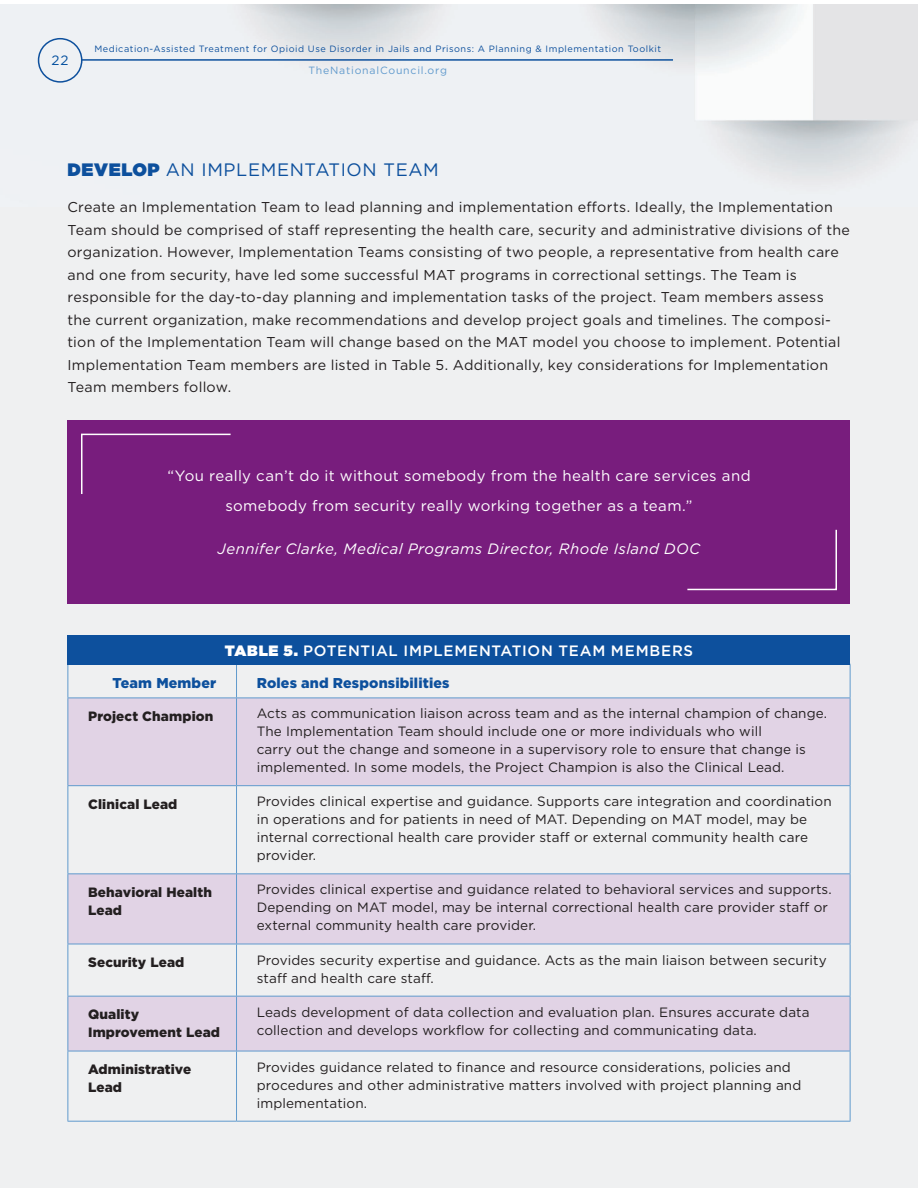
<style>
.page{position:relative;width:918px;height:1188px;background:#fff}
.page>*{position:absolute;margin:0;border:0;box-sizing:border-box;transform-origin:0 0}
.t1{font:18px "Gotham";letter-spacing:.035em;color:#0d509d}
.t2{font:15px/30px "Gotham";letter-spacing:.025em;color:#fff;text-align:center}
.t3{font:italic 15px "Gotham";letter-spacing:.025em;color:#fff}
.t4{font:500 15px "Gotham";letter-spacing:.045em;color:#fff}
.t5{font:14.25px/22.5px "Gotham";letter-spacing:.02em;color:#231f20}
.t6{font:900 14.25px "Gotham";letter-spacing:.01em;color:#0d509d}
.t7{font:13.5px/18px "Gotham";letter-spacing:.01em;color:#231f20}
.t8{font:900 13.5px/18px "Gotham";letter-spacing:.01em;color:#231f20}
.t9{font:13.5px "Gotham";color:#034f9e}
.t10{font:10.5px "Gotham";letter-spacing:.075em;color:#609acd}
.t11{font:9.15px "Gotham";letter-spacing:.055em;color:#0d509d}
.s1{font-weight:900}
</style>
<div class="page">
<div style="left:0;top:200px;width:918px;height:988px;background:#eff0f1"></div>
<img style="left:0;top:4px;width:918px;height:196px">
<div style="left:38px;top:38px;width:44px;height:45px;border:2px solid #0d509d;border-radius:50%"></div>
<hr style="left:82px;top:59px;width:591px;height:2px;background:#0d509d">
<div style="left:68px;top:420px;width:782px;height:184px;background:#781d7d"></div>
<svg style="left:69px;top:699px;width:781px;height:352px;fill:#e1d3e5"></svg>
<hr style="left:68px;top:698px;width:1px;height:87px;background:#609acd">
<hr style="left:236px;top:698px;width:1px;height:87px;background:#609acd">
<hr style="left:850px;top:698px;width:1px;height:87px;background:#609acd">
<hr style="left:68px;top:785px;width:169px;height:1px;background:#609acd">
<hr style="left:68px;top:786px;width:1px;height:87px;background:#609acd">
<hr style="left:237px;top:785px;width:613px;height:1px;background:#609acd">
<hr style="left:236px;top:786px;width:1px;height:87px;background:#609acd">
<hr style="left:850px;top:786px;width:1px;height:87px;background:#609acd">
<hr style="left:68px;top:873px;width:169px;height:1px;background:#609acd">
<hr style="left:68px;top:874px;width:1px;height:70px;background:#609acd">
<hr style="left:237px;top:873px;width:613px;height:1px;background:#609acd">
<hr style="left:236px;top:874px;width:1px;height:70px;background:#609acd">
<hr style="left:850px;top:874px;width:1px;height:70px;background:#609acd">
<hr style="left:68px;top:944px;width:169px;height:1px;background:#609acd">
<hr style="left:68px;top:944px;width:1px;height:52px;background:#609acd">
<hr style="left:237px;top:944px;width:613px;height:1px;background:#609acd">
<hr style="left:236px;top:944px;width:1px;height:52px;background:#609acd">
<hr style="left:850px;top:944px;width:1px;height:52px;background:#609acd">
<hr style="left:68px;top:996px;width:169px;height:1px;background:#609acd">
<hr style="left:68px;top:997px;width:1px;height:54px;background:#609acd">
<hr style="left:237px;top:996px;width:613px;height:1px;background:#609acd">
<hr style="left:236px;top:997px;width:1px;height:54px;background:#609acd">
<hr style="left:850px;top:997px;width:1px;height:54px;background:#609acd">
<hr style="left:68px;top:1051px;width:169px;height:1px;background:#609acd">
<hr style="left:68px;top:1051px;width:1px;height:70px;background:#609acd">
<hr style="left:237px;top:1051px;width:613px;height:1px;background:#609acd">
<hr style="left:236px;top:1051px;width:1px;height:70px;background:#609acd">
<hr style="left:850px;top:1051px;width:1px;height:70px;background:#609acd">
<hr style="left:68px;top:1121px;width:169px;height:1px;background:#609acd">
<hr style="left:237px;top:1121px;width:613px;height:1px;background:#609acd">
<hr style="left:68px;top:665px;width:1px;height:33px;background:#609acd">
<hr style="left:236px;top:665px;width:1px;height:33px;background:#609acd">
<hr style="left:850px;top:665px;width:1px;height:33px;background:#609acd">
<hr style="left:68px;top:698px;width:169px;height:1px;background:#609acd">
<hr style="left:237px;top:698px;width:613px;height:1px;background:#609acd">
<div style="left:68px;top:635px;width:782px;height:30px;background:#0d509d"></div>
<svg style="left:687px;top:529px;width:150px;height:62px"></svg>
<svg style="left:81px;top:433px;width:150px;height:61px"></svg>
<p class="t9" style="left:52px;top:52px;width:19px">22</p>
<p class="t11" style="left:94px;top:43px;width:568px">Medication-Assisted Treatment for Opioid Use Disorder in Jails and Prisons: A Planning &amp; Implementation Toolkit</p>
<p class="t10" style="left:308px;top:64px;width:140px">TheNationalCouncil.org</p>
<h1 class="t1" style="left:68px;top:159px;width:373px"><span class="s1">DEVELOP</span> AN IMPLEMENTATION TEAM</h1>
<p class="t5" style="left:67px;top:196px;width:784px">Create an Implementation Team to lead planning and implementation efforts. Ideally, the Implementation Team should be comprised of staff representing the health care, security and administrative divisions of the organization. However, Implementation Teams consisting of two people, a representative from health care and one from security, have led some successful MAT programs in correctional settings. The Team is responsible for the day-to-day planning and implementation tasks of the project. Team members assess the current organization, make recommendations and develop project goals and timelines. The composi&shy;tion of the Implementation Team will change based on the MAT model you choose to implement. Potential Implementation Team members are listed in Table 5. Additionally, key considerations for Implementation Team members follow.</p>
<p class="t2" style="left:167px;top:460px;width:585px">“You really can’t do it without somebody from the health care services and somebody from security really working together as a team.”</p>
<p class="t3" style="left:218px;top:539px;width:484px">Jennifer Clarke, Medical Programs Director, Rhode Island DOC</p>
<p class="t4" style="left:225px;top:641px;width:470px"><span class="s1">TABLE 5.</span> POTENTIAL IMPLEMENTATION TEAM MEMBERS</p>
<p class="t6" style="left:113px;top:674px;width:105px">Team Member</p>
<p class="t6" style="left:257px;top:674px;width:194px">Roles and Responsibilities</p>
<p class="t8" style="left:88px;top:707px;width:127px">Project Champion</p>
<p class="t7" style="left:257px;top:704px;width:572px">Acts as communication liaison across team and as the internal champion of change.<br>The Implementation Team should include one or more individuals who will<br>carry out the change and someone in a supervisory role to ensure that change is implemented. In some models, the Project Champion is also the Clinical Lead.</p>
<p class="t8" style="left:88px;top:795px;width:91px">Clinical Lead</p>
<p class="t7" style="left:257px;top:792px;width:577px">Provides clinical expertise and guidance. Supports care integration and coordination in operations and for patients in need of MAT. Depending on MAT model, may be internal correctional health care provider staff or external community health care provider.</p>
<p class="t8" style="left:88px;top:883px;width:125px">Behavioral Health<br>Lead</p>
<p class="t7" style="left:257px;top:880px;width:577px">Provides clinical expertise and guidance related to behavioral services and supports.<br>Depending on MAT model, may be internal correctional health care provider staff or external community health care provider.</p>
<p class="t8" style="left:88px;top:953px;width:98px">Security Lead</p>
<p class="t7" style="left:257px;top:951px;width:572px">Provides security expertise and guidance. Acts as the main liaison between security staff and health care staff.</p>
<p class="t8" style="left:88px;top:1005px;width:133px">Quality<br>Improvement Lead</p>
<p class="t7" style="left:257px;top:1003px;width:554px">Leads development of data collection and evaluation plan. Ensures accurate data collection and develops workflow for collecting and communicating data.</p>
<p class="t8" style="left:88px;top:1060px;width:105px">Administrative<br>Lead</p>
<p class="t7" style="left:257px;top:1058px;width:546px">Provides guidance related to finance and resource considerations, policies and procedures and other administrative matters involved with project planning and implementation.</p>
</div>
